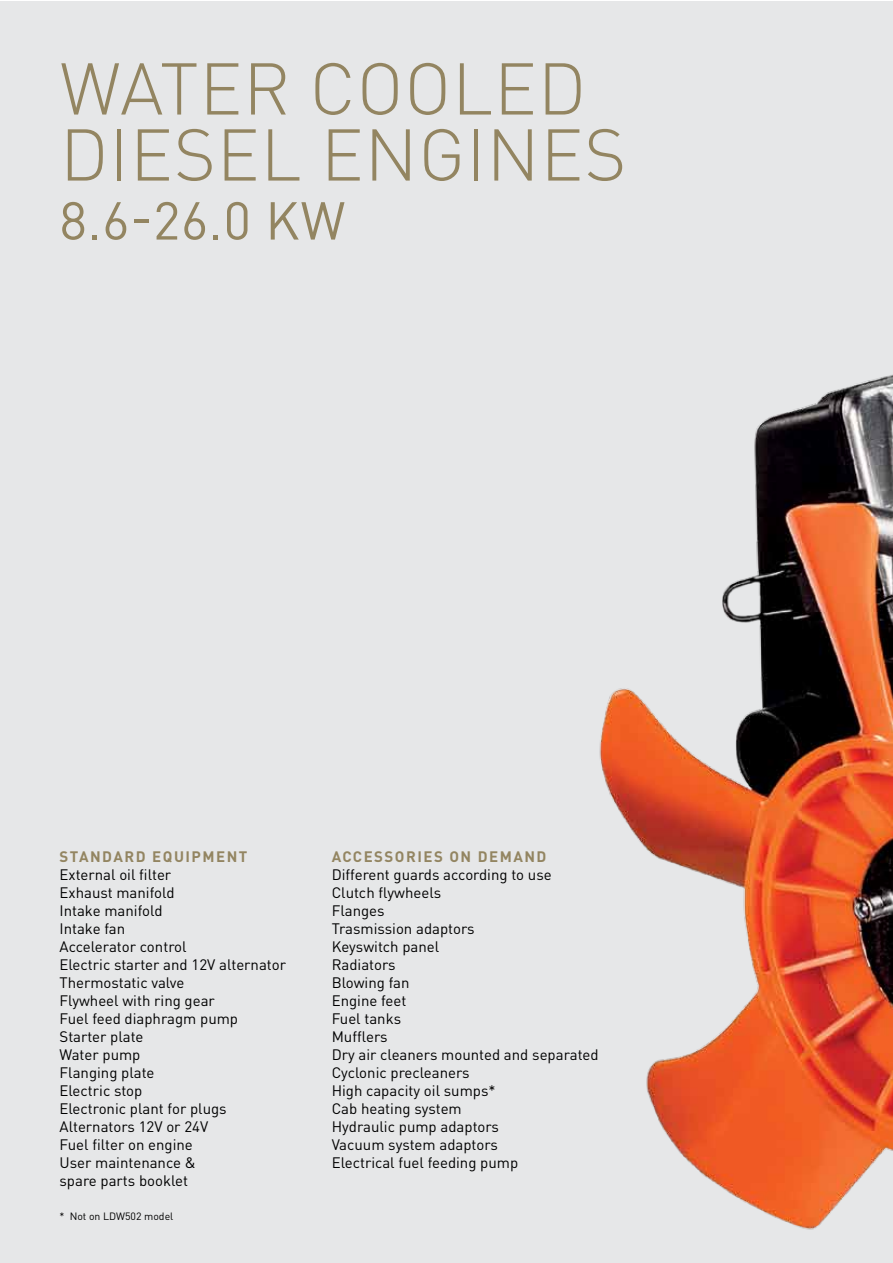
<style>
.page{position:relative;width:893px;height:1263px;background:#fff}
.page>*{position:absolute;margin:0;border:0;box-sizing:border-box;transform-origin:0 0}
.t1{font:300 72px/66px "DIN Pro";letter-spacing:.01em;color:#938561}
.t2{font:52.5px "DIN Pro";color:#938561}
.t3{font:15px/18px "DIN Pro";color:#000}
.t4{font:700 15px "DIN Pro";letter-spacing:.1em;color:#938561}
.t5{font:10.5px "DIN Pro";color:#000}
</style>
<div class="page">
<div style="left:0;top:1px;width:892px;height:1262px;background:#e6e7e8"></div>
<img style="left:599px;top:375px;width:293px;height:855px">
<h1 class="t1" style="left:60px;top:53px;width:568px">WATER COOLED<br>DIESEL ENGINES</h1>
<h2 class="t2" style="left:60px;top:185px;width:287px">8.6-26.0 KW</h2>
<p class="t4" style="left:60px;top:846px;width:189px">STANDARD EQUIPMENT</p>
<p class="t3" style="left:60px;top:865px;width:228px">External oil filter<br>Exhaust manifold<br>Intake manifold<br>Intake fan<br>Accelerator control<br>Electric starter and 12V alternator<br>Thermostatic valve<br>Flywheel with ring gear<br>Fuel feed diaphragm pump<br>Starter plate<br>Water pump<br>Flanging plate<br>Electric stop<br>Electronic plant for plugs<br>Alternators 12V or 24V<br>Fuel filter on engine<br>User maintenance &amp;<br>spare parts booklet</p>
<p class="t5" style="left:60px;top:1209px;width:115px">* Not on LDW502 model</p>
<p class="t4" style="left:332px;top:846px;width:216px">ACCESSORIES ON DEMAND</p>
<p class="t3" style="left:332px;top:865px;width:269px">Different guards according to use<br>Clutch flywheels<br>Flanges<br>Trasmission adaptors<br>Keyswitch panel<br>Radiators<br>Blowing fan<br>Engine feet<br>Fuel tanks<br>Mufflers<br>Dry air cleaners mounted and separated<br>Cyclonic precleaners<br>High capacity oil sumps*<br>Cab heating system<br>Hydraulic pump adaptors<br>Vacuum system adaptors<br>Electrical fuel feeding pump</p>
</div>
